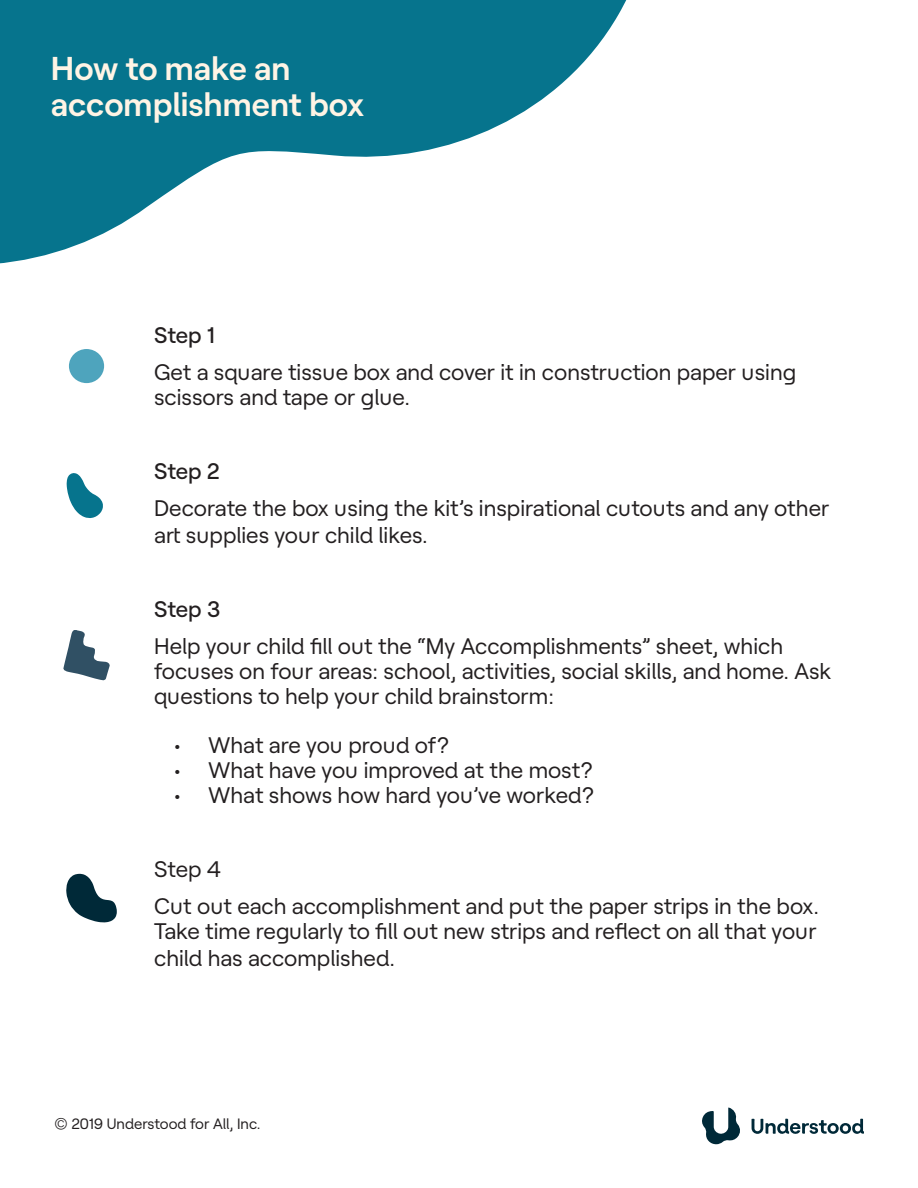
<style>
.page{position:relative;width:918px;height:1188px;background:#fff}
.page>*{position:absolute;margin:0;border:0;box-sizing:border-box;transform-origin:0 0}
.t1{font:600 33px "Roobert 12 E";color:#fff4e5}
.t2{font:22.5px/24.8px "Roobert 12 E";color:#231f20}
.t3{font:500 22.5px "Roobert 12 E";color:#231f20}
.t4{font:15px "Roobert 12 E";color:#231f20}
</style>
<div class="page">
<svg style="left:702px;top:1107px;width:38px;height:37px"></svg>
<svg style="left:752px;top:1119px;width:112px;height:15px"></svg>
<svg style="left:0;top:0;width:627px;height:264px;fill:#06748d"></svg>
<svg style="left:66px;top:874px;width:51px;height:49px"></svg>
<svg style="left:67px;top:473px;width:36px;height:45px"></svg>
<div style="left:69px;top:349px;width:35px;height:34px;background:#4ea4bd;border-radius:50%"></div>
<svg style="left:63px;top:630px;width:47px;height:51px"></svg>
<p class="t1" style="left:51px;top:43px;width:241px">How to make an</p>
<p class="t1" style="left:51px;top:79px;width:315px">accomplishment box</p>
<p class="t3" style="left:154px;top:318px;width:62px">Step 1</p>
<p class="t2" style="left:154px;top:358px;width:644px">Get a square tissue box and cover it in construction paper using scissors and tape or glue.</p>
<p class="t3" style="left:154px;top:454px;width:67px">Step 2</p>
<p class="t2" style="left:154px;top:493px;width:677px;line-height:27px">Decorate the box using the kit’s inspirational cutouts and any other art supplies your child likes.</p>
<p class="t3" style="left:154px;top:592px;width:68px">Step 3</p>
<p class="t2" style="left:154px;top:632px;width:630px">Help your child fill out the “My Accomplishments” sheet, which</p>
<p class="t2" style="left:154px;top:657px;width:679px">focuses on four areas: school, activities, social skills, and home. Ask questions to help your child brainstorm:</p>
<p class="t2" style="left:174px;top:731px;width:277px">• What are you proud of?</p>
<p class="t2" style="left:174px;top:756px;width:420px">• What have you improved at the most?</p>
<p class="t2" style="left:174px;top:781px;width:422px">• What shows how hard you’ve worked?</p>
<p class="t2" style="left:154px;top:855px;width:69px">Step 4</p>
<p class="t2" style="left:154px;top:892px;width:666px">Cut out each accomplishment and put the paper strips in the box.<br>Take time regularly to fill out new strips and reflect on all that your</p>
<p class="t2" style="left:154px;top:944px;width:242px">child has accomplished.</p>
<p class="t4" style="left:54px;top:1113px;width:208px">© 2019 Understood for All, Inc.</p>
</div>
